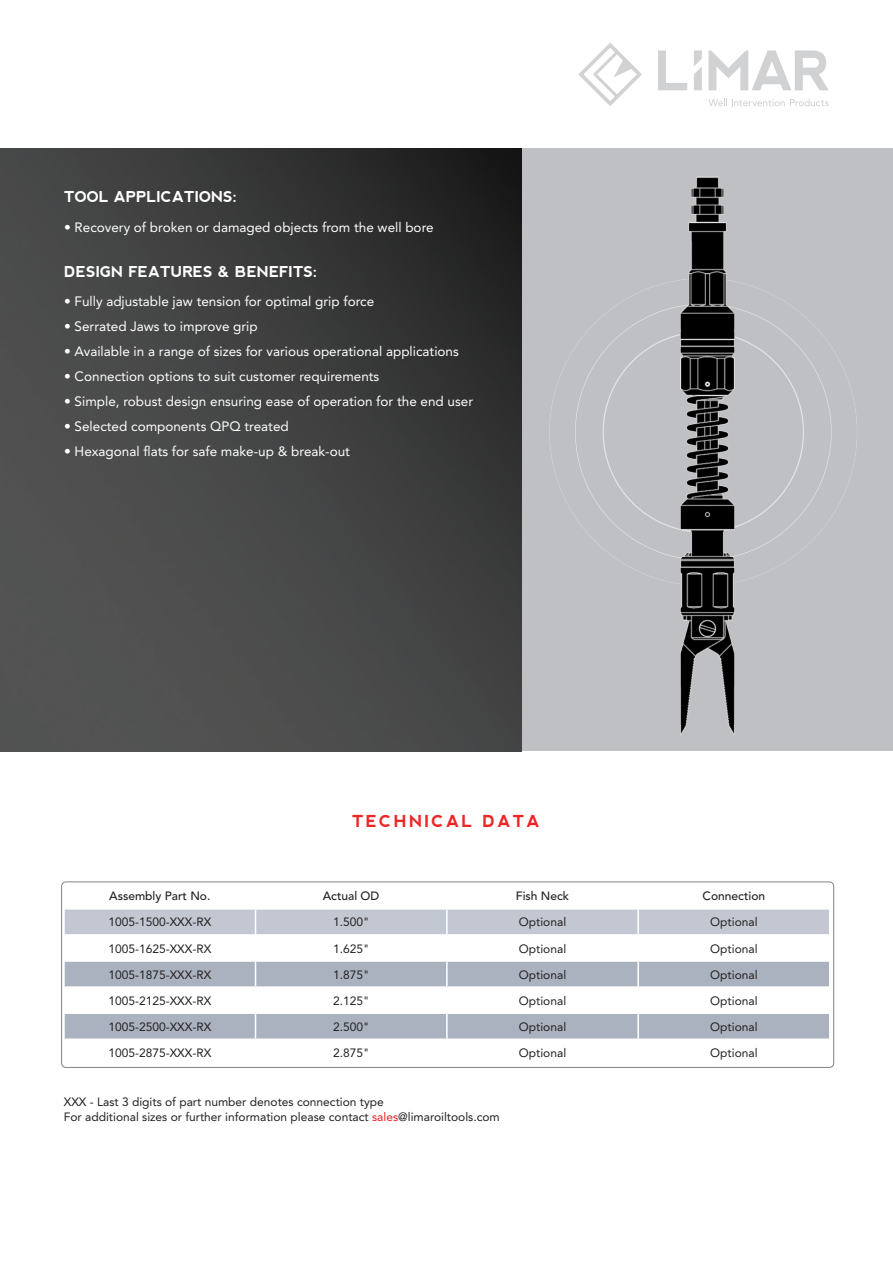
<style>
.page{position:relative;width:893px;height:1263px;background:#fff}
.page>*{position:absolute;margin:0;border:0;box-sizing:border-box;transform-origin:0 0}
.t1{font:700 16.5px "nevis";letter-spacing:.13em;color:#ee2726}
.t2{font:700 15px "nevis";color:#fff}
.t3{font:13.5px "Avenir LT Std";color:#fff}
.t4{font:12px "Avenir LT Std";color:#231f20}
.t5{font:500 12px "Avenir LT Std";color:#231f20}
.s1{color:#ee1d23}
</style>
<div class="page">
<svg style="left:658px;top:50px;width:29px;height:40px"></svg>
<svg style="left:708px;top:50px;width:121px;height:40px"></svg>
<svg style="left:578px;top:43px;width:64px;height:63px"></svg>
<svg style="left:694px;top:50px;width:8px;height:40px"></svg>
<svg style="left:708px;top:99px;width:121px;height:7px"></svg>
<div style="left:521px;top:149px;width:372px;height:602px;background:#bfc0c3"></div>
<img style="left:1px;top:149px;width:521px;height:602px">
<svg style="left:64px;top:909px;width:766px;height:130px"></svg>
<img style="left:0;top:149px;width:1px;height:602px">
<img style="left:560px;top:176px;width:295px;height:559px">
<div style="left:61px;top:881px;width:773px;height:187px;border:1px solid #808285;border-radius:4px"></div>
<p class="t2" style="left:64px;top:188px;width:175px">TOOL APPLICATIONS:</p>
<p class="t3" style="left:64px;top:219px;width:371px">• Recovery of broken or damaged objects from the well bore</p>
<p class="t2" style="left:64px;top:263px;width:255px">DESIGN FEATURES &amp; BENEFITS:</p>
<p class="t3" style="left:64px;top:293px;width:312px">• Fully adjustable jaw tension for optimal grip force</p>
<p class="t3" style="left:64px;top:318px;width:195px">• Serrated Jaws to improve grip</p>
<p class="t3" style="left:64px;top:343px;width:396px">• Available in a range of sizes for various operational applications</p>
<p class="t3" style="left:64px;top:368px;width:317px">• Connection options to suit customer requirements</p>
<p class="t3" style="left:64px;top:393px;width:410px">• Simple, robust design ensuring ease of operation for the end user</p>
<p class="t3" style="left:64px;top:418px;width:226px">• Selected components QPQ treated</p>
<p class="t3" style="left:64px;top:443px;width:287px">• Hexagonal flats for safe make-up &amp; break-out</p>
<h1 class="t1" style="left:352px;top:811px;width:189px">TECHNICAL DATA</h1>
<p class="t5" style="left:109px;top:889px;width:103px">Assembly Part No.</p>
<p class="t5" style="left:323px;top:889px;width:58px">Actual OD</p>
<p class="t5" style="left:516px;top:889px;width:55px">Fish Neck</p>
<p class="t5" style="left:703px;top:889px;width:64px">Connection</p>
<p class="t4" style="left:108px;top:915px;width:104px">1005-1500-XXX-RX</p>
<p class="t4" style="left:333px;top:915px;width:38px">1.500"</p>
<p class="t4" style="left:519px;top:915px;width:49px">Optional</p>
<p class="t4" style="left:710px;top:915px;width:49px">Optional</p>
<p class="t4" style="left:108px;top:941px;width:104px">1005-1625-XXX-RX</p>
<p class="t4" style="left:333px;top:941px;width:38px">1.625"</p>
<p class="t4" style="left:519px;top:941px;width:49px">Optional</p>
<p class="t4" style="left:710px;top:941px;width:49px">Optional</p>
<p class="t4" style="left:108px;top:967px;width:104px">1005-1875-XXX-RX</p>
<p class="t4" style="left:333px;top:967px;width:38px">1.875"</p>
<p class="t4" style="left:519px;top:967px;width:49px">Optional</p>
<p class="t4" style="left:710px;top:967px;width:49px">Optional</p>
<p class="t4" style="left:108px;top:993px;width:104px">1005-2125-XXX-RX</p>
<p class="t4" style="left:333px;top:993px;width:38px">2.125"</p>
<p class="t4" style="left:519px;top:993px;width:49px">Optional</p>
<p class="t4" style="left:710px;top:993px;width:49px">Optional</p>
<p class="t4" style="left:108px;top:1019px;width:104px">1005-2500-XXX-RX</p>
<p class="t4" style="left:333px;top:1019px;width:38px">2.500"</p>
<p class="t4" style="left:519px;top:1019px;width:49px">Optional</p>
<p class="t4" style="left:710px;top:1019px;width:49px">Optional</p>
<p class="t4" style="left:108px;top:1046px;width:104px">1005-2875-XXX-RX</p>
<p class="t4" style="left:333px;top:1046px;width:38px">2.875"</p>
<p class="t4" style="left:519px;top:1046px;width:49px">Optional</p>
<p class="t4" style="left:710px;top:1046px;width:49px">Optional</p>
<p class="t4" style="left:64px;top:1095px;width:322px">XXX - Last 3 digits of part number denotes connection type</p>
<p class="t4" style="left:64px;top:1109px;width:438px">For additional sizes or further information please contact <span class="s1">sales</span>@limaroiltools.com</p>
</div>
